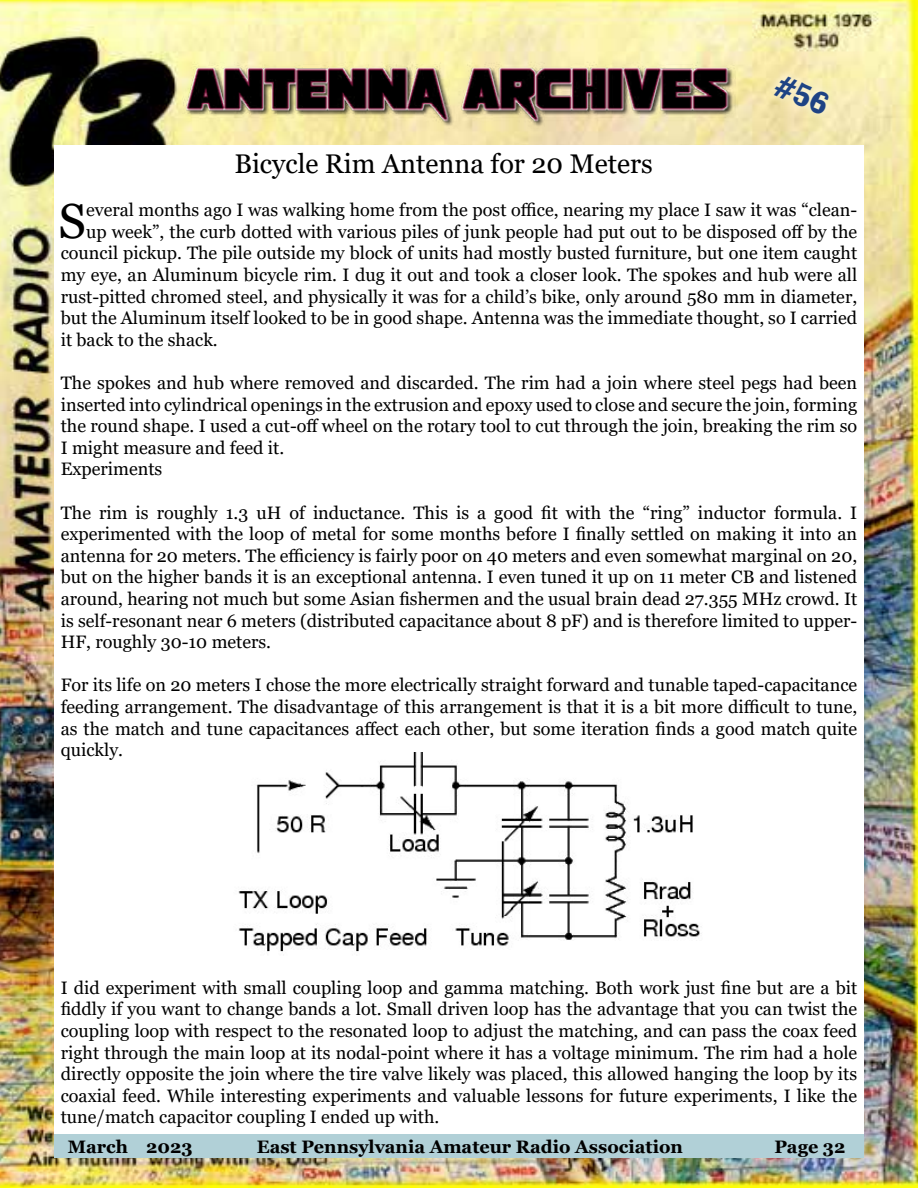
<style>
.page{position:relative;width:918px;height:1188px;background:#fff}
.page>*{position:absolute;margin:0;border:0;box-sizing:border-box;transform-origin:0 0}
.t1{font:49.2px "Georgia";color:#000}
.t2{font:27px "Georgia";color:#000}
.t3{font:18px/21.6px "Georgia";color:#000;text-align:justify}
.t4{font:700 18px "Georgia";color:#000}
</style>
<div class="page">
<img style="left:0;top:0;width:918px;height:1188px">
<img style="left:182px;top:54px;width:554px;height:75px">
<div style="left:54px;top:146px;width:810px;height:988px;background:#fff"></div>
<img style="left:238px;top:753px;width:464px;height:199px">
<div style="left:54px;top:1134px;width:810px;height:24px;background:#b1d0d7"></div>
<svg style="left:761px;top:61px;width:82px;height:67px;background:#f5e8b2"></svg>
<h2 class="t2" style="left:234px;top:147px;width:420px">Bicycle Rim Antenna for 20 Meters</h2>
<h1 class="t1" style="left:58px;top:191px;width:29px">S</h1>
<p class="t3" style="left:86px;top:200px;width:773px">everal months ago I was walking home from the post office, nearing my place I saw it was “clean-</p>
<p class="t3" style="left:86px;top:221px;width:773px">up week”, the curb dotted with various piles of junk people had put out to be disposed off by the</p>
<p class="t3" style="left:61px;top:243px;width:798px">council pickup. The pile outside my block of units had mostly busted furniture, but one item caught</p>
<p class="t3" style="left:61px;top:264px;width:798px">my eye, an Aluminum bicycle rim. I dug it out and took a closer look. The spokes and hub were all</p>
<p class="t3" style="left:61px;top:286px;width:798px">rust-pitted chromed steel, and physically it was for a child’s bike, only around 580 mm in diameter,</p>
<p class="t3" style="left:61px;top:308px;width:798px">but the Aluminum itself looked to be in good shape. Antenna was the immediate thought, so I carried</p>
<p class="t3" style="left:61px;top:329px;width:159px">it back to the shack.</p>
<p class="t3" style="left:61px;top:372px;width:798px;text-align:left">The spokes and hub where removed and discarded. The rim had a join where steel pegs had been inserted into cylindrical openings in the extrusion and epoxy used to close and secure the join, forming the round shape. I used a cut-off wheel on the rotary tool to cut through the join, breaking the rim so I might measure and feed it.<br>Experiments</p>
<p class="t3" style="left:61px;top:502px;width:798px">The rim is roughly 1.3 uH of inductance. This is a good fit with the “ring” inductor formula. I experimented with the loop of metal for some months before I finally settled on making it into an antenna for 20 meters. The efficiency is fairly poor on 40 meters and even somewhat marginal on 20, but on the higher bands it is an exceptional antenna. I even tuned it up on 11 meter CB and listened around, hearing not much but some Asian fishermen and the usual brain dead 27.355 MHz crowd. It is self-resonant near 6 meters (distributed capacitance about 8 pF) and is therefore limited to upper-HF, roughly 30-10 meters.</p>
<p class="t3" style="left:61px;top:675px;width:798px">For its life on 20 meters I chose the more electrically straight forward and tunable taped-capacitance feeding arrangement. The disadvantage of this arrangement is that it is a bit more difficult to tune, as the match and tune capacitances affect each other, but some iteration finds a good match quite quickly.</p>
<p class="t3" style="left:61px;top:977px;width:798px">I did experiment with small coupling loop and gamma matching. Both work just fine but are a bit fiddly if you want to change bands a lot. Small driven loop has the advantage that you can twist the coupling loop with respect to the resonated loop to adjust the matching, and can pass the coax feed right through the main loop at its nodal-point where it has a voltage minimum. The rim had a hole directly opposite the join where the tire valve likely was placed, this allowed hanging the loop by its coaxial feed. While interesting experiments and valuable lessons for future experiments, I like the tune/match capacitor coupling I ended up with.</p>
<p class="t4" style="left:68px;top:1135px;width:126px">March 2023</p>
<p class="t4" style="left:257px;top:1135px;width:428px">East Pennsylvania Amateur Radio Association</p>
<p class="t4" style="left:774px;top:1135px;width:73px">Page 32</p>
</div>
